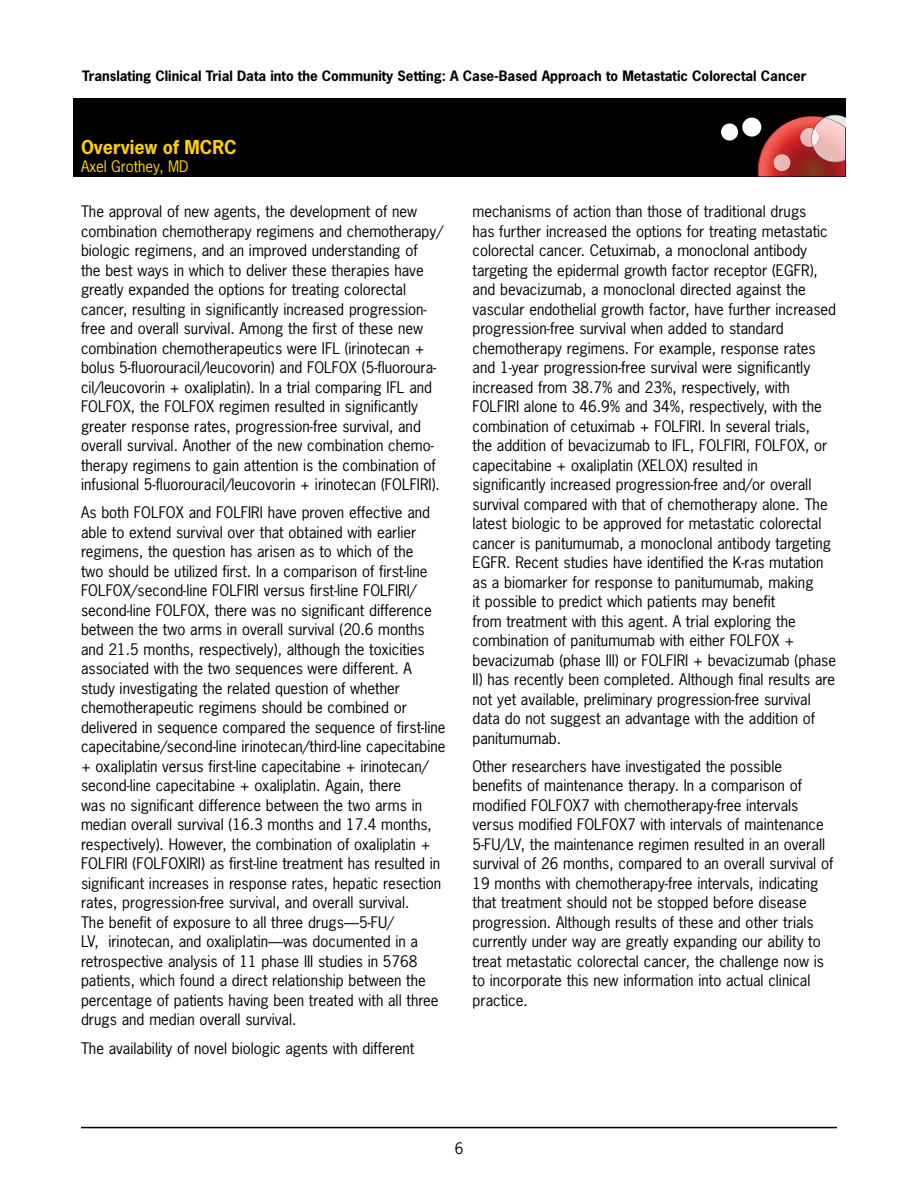
<style>
.page{position:relative;width:918px;height:1188px;background:#fff}
.page>*{position:absolute;margin:0;border:0;box-sizing:border-box;transform-origin:0 0}
.t1{font:700 18px "News Gothic Std";color:#ffd100}
.t2{font:15px/19.5px "News Gothic Std";color:#000}
.t3{font:15px "News Gothic Std";color:#ffd100}
.t4{font:700 13.5px "News Gothic Std";color:#000}
</style>
<div class="page">
<hr style="left:81px;top:1127px;width:756px;height:1px;background:#000">
<div style="left:73px;top:98px;width:772px;height:78px;background:#000"></div>
<div style="left:742px;top:118px;width:19px;height:19px;background:#fff;border-radius:50%"></div>
<div style="left:721px;top:123px;width:17px;height:18px;background:#fafafa;border-radius:50%"></div>
<svg style="left:758px;top:115px;width:87px;height:61px"></svg>
<img style="left:813px;top:118px;width:32px;height:44px">
<p class="t4" style="left:82px;top:67px;width:726px">Translating Clinical Trial Data into the Community Setting: A Case-Based Approach to Metastatic Colorectal Cancer</p>
<p class="t1" style="left:81px;top:136px;width:157px">Overview of MCRC</p>
<p class="t3" style="left:81px;top:157px;width:109px">Axel Grothey, MD</p>
<p class="t2" style="left:81px;top:202px;width:364px">The approval of new agents, the development of new combination chemotherapy regimens and chemotherapy/ biologic regimens, and an improved understanding of<br>the best ways in which to deliver these therapies have greatly expanded the options for treating colorectal cancer, resulting in significantly increased progression&shy;free and overall survival. Among the first of these new combination chemotherapeutics were IFL (irinotecan + bolus 5-fluorouracil/leucovorin) and FOLFOX (5-fluoroura&shy;cil/leucovorin + oxaliplatin). In a trial comparing IFL and FOLFOX, the FOLFOX regimen resulted in significantly greater response rates, progression-free survival, and overall survival. Another of the new combination chemo&shy;therapy regimens to gain attention is the combination of infusional 5-fluorouracil/leucovorin + irinotecan (FOLFIRI).</p>
<p class="t2" style="left:81px;top:503px;width:366px">As both FOLFOX and FOLFIRI have proven effective and able to extend survival over that obtained with earlier regimens, the question has arisen as to which of the<br>two should be utilized first. In a comparison of first-line FOLFOX/second-line FOLFIRI versus first-line FOLFIRI/ second-line FOLFOX, there was no significant difference between the two arms in overall survival (20.6 months and 21.5 months, respectively), although the toxicities associated with the two sequences were different. A study investigating the related question of whether chemotherapeutic regimens should be combined or delivered in sequence compared the sequence of first-line capecitabine/second-line irinotecan/third-line capecitabine + oxaliplatin versus first-line capecitabine + irinotecan/ second-line capecitabine + oxaliplatin. Again, there<br>was no significant difference between the two arms in median overall survival (16.3 months and 17.4 months, respectively). However, the combination of oxaliplatin + FOLFIRI (FOLFOXIRI) as first-line treatment has resulted in significant increases in response rates, hepatic resection rates, progression-free survival, and overall survival.<br>The benefit of exposure to all three drugs—5-FU/<br>LV, irinotecan, and oxaliplatin—was documented in a retrospective analysis of 11 phase III studies in 5768 patients, which found a direct relationship between the percentage of patients having been treated with all three drugs and median overall survival.</p>
<p class="t2" style="left:81px;top:1038px;width:335px">The availability of novel biologic agents with different</p>
<p class="t2" style="left:472px;top:202px;width:365px">mechanisms of action than those of traditional drugs<br>has further increased the options for treating metastatic colorectal cancer. Cetuximab, a monoclonal antibody targeting the epidermal growth factor receptor (EGFR), and bevacizumab, a monoclonal directed against the vascular endothelial growth factor, have further increased progression-free survival when added to standard chemotherapy regimens. For example, response rates and 1-year progression-free survival were significantly increased from 38.7% and 23%, respectively, with FOLFIRI alone to 46.9% and 34%, respectively, with the combination of cetuximab + FOLFIRI. In several trials,<br>the addition of bevacizumab to IFL, FOLFIRI, FOLFOX, or capecitabine + oxaliplatin (XELOX) resulted in<br>significantly increased progression-free and/or overall survival compared with that of chemotherapy alone. The latest biologic to be approved for metastatic colorectal cancer is panitumumab, a monoclonal antibody targeting EGFR. Recent studies have identified the K-ras mutation as a biomarker for response to panitumumab, making<br>it possible to predict which patients may benefit<br>from treatment with this agent. A trial exploring the combination of panitumumab with either FOLFOX + bevacizumab (phase III) or FOLFIRI + bevacizumab (phase II) has recently been completed. Although final results are not yet available, preliminary progression-free survival data do not suggest an advantage with the addition of panitumumab.</p>
<p class="t2" style="left:472px;top:756px;width:362px">Other researchers have investigated the possible benefits of maintenance therapy. In a comparison of modified FOLFOX7 with chemotherapy-free intervals versus modified FOLFOX7 with intervals of maintenance 5-FU/LV, the maintenance regimen resulted in an overall survival of 26 months, compared to an overall survival of 19 months with chemotherapy-free intervals, indicating that treatment should not be stopped before disease progression. Although results of these and other trials currently under way are greatly expanding our ability to treat metastatic colorectal cancer, the challenge now is to incorporate this new information into actual clinical practice.</p>
<p class="t2" style="left:455px;top:1138px;width:10px">6</p>
</div>
